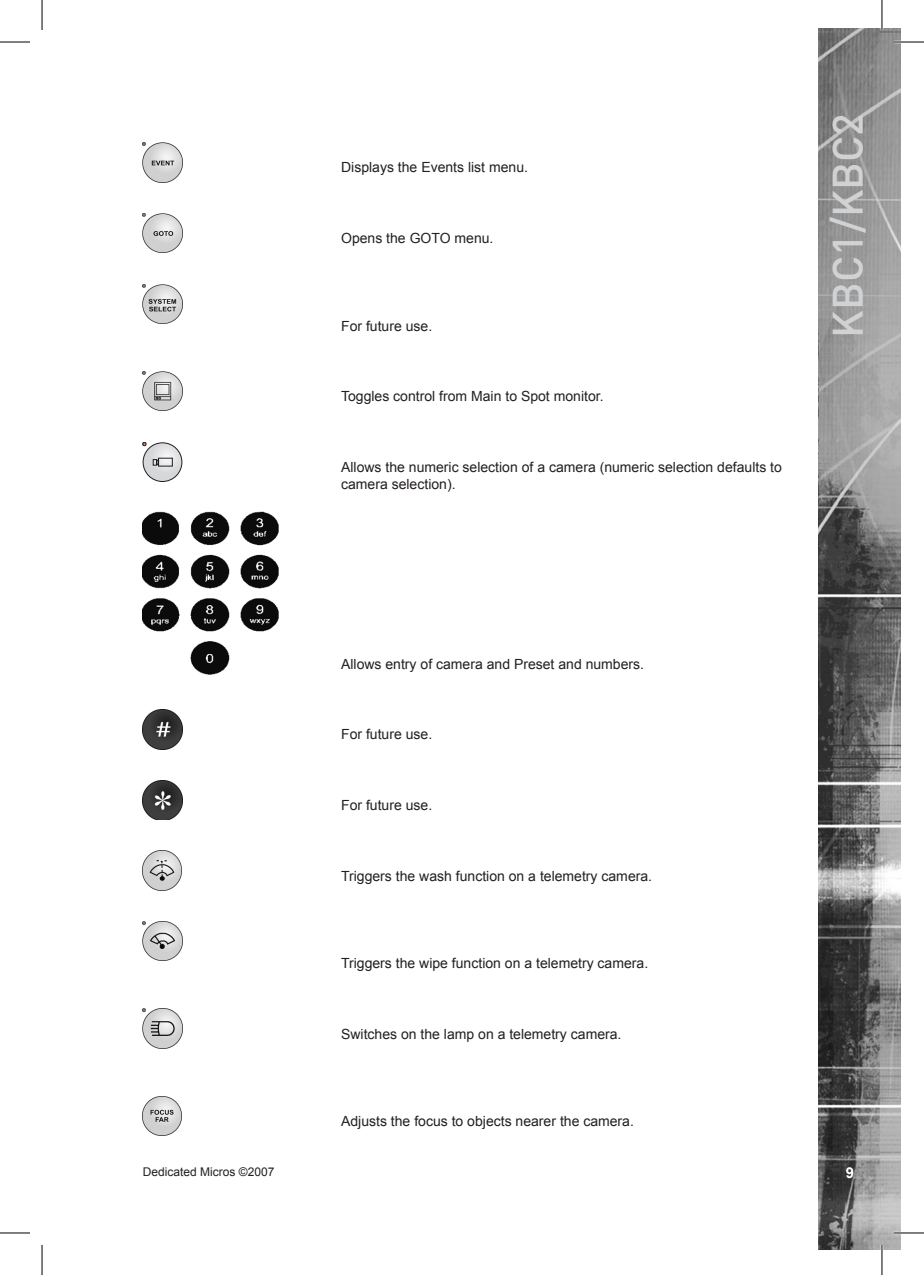
<style>
.page{position:relative;width:924px;height:1275px;background:#fff}
.page>*{position:absolute;margin:0;border:0;box-sizing:border-box;transform-origin:0 0}
.t1{font:500 42px "DIN";color:#d1d2d4}
.Table_Buttons{font:14px/16.8px "Arial";color:#231f20}
.t2{font:12px "Arial";color:#231f20}
</style>
<div class="page">
<img style="left:818px;top:28px;width:81px;height:1221px">
<img style="left:142px;top:143px;width:40px;height:39px">
<img style="left:142px;top:213px;width:40px;height:40px">
<img style="left:142px;top:284px;width:40px;height:39px">
<img style="left:142px;top:371px;width:40px;height:40px">
<svg style="left:142px;top:442px;width:5px;height:4px"></svg>
<svg style="left:143px;top:443px;width:39px;height:38px"></svg>
<div style="left:143px;top:442px;width:39px;height:40px;border:1px solid #231f20;border-radius:50%"></div>
<svg style="left:152px;top:457px;width:21px;height:10px"></svg>
<img style="left:142px;top:511px;width:137px;height:164px">
<img style="left:142px;top:709px;width:40px;height:40px">
<img style="left:142px;top:780px;width:40px;height:40px">
<img style="left:142px;top:851px;width:40px;height:39px">
<img style="left:142px;top:921px;width:40px;height:40px">
<img style="left:142px;top:1009px;width:40px;height:39px">
<img style="left:142px;top:1096px;width:40px;height:39px">
<hr style="left:893px;top:41px;width:30px;height:2px;background:#fff">
<hr style="left:893px;top:1231px;width:30px;height:3px;background:#fff">
<hr style="left:880px;top:0;width:2px;height:30px;background:#fff">
<hr style="left:880px;top:1245px;width:2px;height:30px;background:#fff">
<hr style="left:0;top:42px;width:30px;height:1px;background:#000">
<hr style="left:893px;top:42px;width:30px;height:1px;background:#000">
<hr style="left:0;top:1232px;width:30px;height:1px;background:#000">
<hr style="left:893px;top:1232px;width:30px;height:1px;background:#000">
<hr style="left:42px;top:0;width:1px;height:30px;background:#000">
<hr style="left:42px;top:1245px;width:1px;height:30px;background:#000">
<hr style="left:881px;top:0;width:1px;height:30px;background:#000">
<hr style="left:881px;top:1245px;width:1px;height:30px;background:#000">
<svg style="left:845px;top:1166px;width:8px;height:11px"></svg>
<p class="t2" style="left:143px;top:1163px;width:133px">Dedicated Micros ©2007</p>
<p class="Table_Buttons" style="left:341px;top:159px;width:188px">Displays the Events list menu.</p>
<p class="Table_Buttons" style="left:341px;top:230px;width:154px">Opens the GOTO menu.</p>
<p class="Table_Buttons" style="left:341px;top:317px;width:93px">For future use.</p>
<p class="Table_Buttons" style="left:341px;top:388px;width:264px">Toggles control from Main to Spot monitor.</p>
<p class="Table_Buttons" style="left:341px;top:458px;width:442px">Allows the numeric selection of a camera (numeric selection defaults to camera selection).</p>
<h1 class="t1" style="left:820px;top:338px;width:226px;rotate:-90deg">KBC1/KBC2</h1>
<p class="Table_Buttons" style="left:341px;top:655px;width:304px">Allows entry of camera and Preset and numbers.</p>
<p class="Table_Buttons" style="left:341px;top:726px;width:93px">For future use.</p>
<p class="Table_Buttons" style="left:341px;top:796px;width:93px">For future use.</p>
<p class="Table_Buttons" style="left:341px;top:867px;width:312px">Triggers the wash function on a telemetry camera.</p>
<p class="Table_Buttons" style="left:341px;top:955px;width:308px">Triggers the wipe function on a telemetry camera.</p>
<p class="Table_Buttons" style="left:341px;top:1025px;width:278px">Switches on the lamp on a telemetry camera.</p>
<p class="Table_Buttons" style="left:341px;top:1113px;width:294px">Adjusts the focus to objects nearer the camera.</p>
</div>
